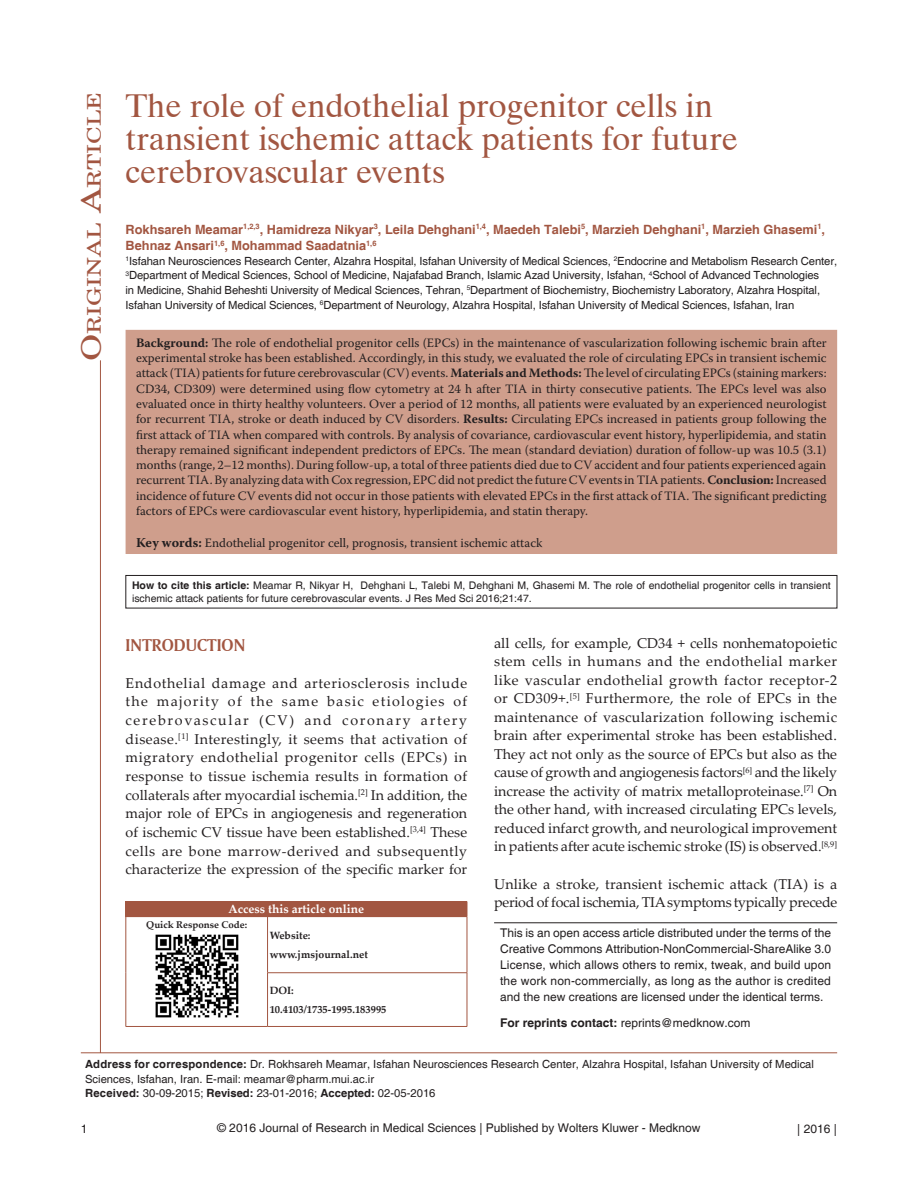
<style>
.page{position:relative;width:918px;height:1188px;background:#fff}
.page>*{position:absolute;margin:0;border:0;box-sizing:border-box;transform-origin:0 0}
.t1{font:33px/33px "Dutch 801 BT";color:#a25641}
.t2{font:18.9px "New Century Schlbk";color:#a25641;scale:1.3 1}
.t3{font:18px "Amerigo BT Bold A";color:#a25641}
.t4{font:14.25px/18.6px "Palatino Linotype";letter-spacing:-.005em;color:#231f20;text-align:justify}
.t5{font:12.75px/15.3px "Warnock Pro";color:#231f20;text-align:justify}
.t6{font:700 12.75px/16.5px "Helvetica";color:#a25641}
.t7{font:12px/16.2px "Helvetica";color:#231f20;text-align:justify}
.t8{font:700 12px "Palatino Linotype";color:#fff}
.t9{font:11.25px/14.7px "Helvetica";letter-spacing:-.01em;color:#231f20}
.t10{font:10.5px/12.6px "Helvetica";color:#231f20}
.t11{font:700 10.5px/18.5px "Palatino Linotype";color:#231f20}
.t12{font:700 9.75px "Palatino Linotype";color:#231f20}
.s1{font-size:27px}
.s2{font-weight:700}
.s3{font-weight:700;font-size:13.5px}
</style>
<div class="page">
<div style="left:126px;top:331px;width:710px;height:222px;background:#cf9e8c"></div>
<div style="left:126px;top:330px;width:711px;height:224px;border:2px solid #cf9e8c"></div>
<hr style="left:81px;top:1052px;width:756px;height:1px;background:#a25641">
<hr style="left:100px;top:360px;width:1px;height:693px;background:#a25641">
<div style="left:126px;top:575px;width:711px;height:33px;border:1px solid #231f20"></div>
<hr style="left:494px;top:922px;width:343px;height:1px;background:#231f20">
<div style="left:126px;top:901px;width:341px;height:16px;background:#a25641"></div>
<svg style="left:467px;top:901px;width:1px;height:15px"></svg>
<hr style="left:126px;top:917px;width:1px;height:56px;background:#a25641">
<hr style="left:126px;top:973px;width:1px;height:53px;background:#a25641">
<hr style="left:267px;top:917px;width:1px;height:56px;background:#a25641">
<hr style="left:467px;top:917px;width:1px;height:56px;background:#a25641">
<hr style="left:126px;top:1026px;width:142px;height:1px;background:#a25641">
<hr style="left:267px;top:973px;width:1px;height:53px;background:#a25641">
<hr style="left:267px;top:972px;width:200px;height:1px;background:#a25641">
<hr style="left:467px;top:973px;width:1px;height:53px;background:#a25641">
<hr style="left:268px;top:1026px;width:199px;height:1px;background:#a25641">
<img style="left:155px;top:934px;width:84px;height:84px">
<h2 class="t2" style="left:83px;top:361px;width:209px;rotate:-90deg"><span class="s1">O</span>riginal <span class="s1">A</span>rticle</h2>
<h1 class="t1" style="left:126px;top:89px;width:614px">The role of endothelial progenitor cells in transient ischemic attack patients for future cerebrovascular events</h1>
<p class="t6" style="left:126px;top:221px;width:701px">Rokhsareh Meamar<sup>1,2,3</sup>, Hamidreza Nikyar<sup>3</sup>, Leila Dehghani<sup>1,4</sup>, Maedeh Talebi<sup>5</sup>, Marzieh Dehghani<sup>1</sup>, Marzieh Ghasemi<sup>1</sup>,<br>Behnaz Ansari<sup>1,6</sup>, Mohammad Saadatnia<sup>1,6</sup></p>
<p class="t9" style="left:126px;top:254px;width:713px"><sup>1</sup>Isfahan Neurosciences Research Center, Alzahra Hospital, Isfahan University of Medical Sciences, <sup>2</sup>Endocrine and Metabolism Research Center, <sup>3</sup>Department of Medical Sciences, School of Medicine, Najafabad Branch, Islamic Azad University, Isfahan, <sup>4</sup>School of Advanced Technologies<br>in Medicine, Shahid Beheshti University of Medical Sciences, Tehran, <sup>5</sup>Department of Biochemistry, Biochemistry Laboratory, Alzahra Hospital, Isfahan University of Medical Sciences, <sup>6</sup>Department of Neurology, Alzahra Hospital, Isfahan University of Medical Sciences, Isfahan, Iran</p>
<p class="t5" style="left:136px;top:335px;width:692px"><span class="s2">Background:</span> The role of endothelial progenitor cells (EPCs) in the maintenance of vascularization following ischemic brain after experimental stroke has been established. Accordingly, in this study, we evaluated the role of circulating EPCs in transient ischemic attack (TIA) patients for future cerebrovascular (CV) events. <span class="s2">Materials and Methods:</span> The level of circulating EPCs (staining markers:<br>CD34, CD309) were determined using flow cytometry at 24 h after TIA in thirty consecutive patients. The EPCs level was also evaluated once in thirty healthy volunteers. Over a period of 12 months, all patients were evaluated by an experienced neurologist for recurrent TIA, stroke or death induced by CV disorders. <span class="s2">Results:</span> Circulating EPCs increased in patients group following the first attack of TIA when compared with controls. By analysis of covariance, cardiovascular event history, hyperlipidemia, and statin therapy remained significant independent predictors of EPCs. The mean (standard deviation) duration of follow‑up was 10.5 (3.1) months (range, 2–12 months). During follow‑up, a total of three patients died due to CV accident and four patients experienced again recurrent TIA. By analyzing data with Cox regression, EPC did not predict the future CV events in TIA patients. <span class="s2">Conclusion:</span> Increased incidence of future CV events did not occur in those patients with elevated EPCs in the first attack of TIA. The significant predicting factors of EPCs were cardiovascular event history, hyperlipidemia, and statin therapy.</p>
<p class="t5" style="left:136px;top:534px;width:408px"><span class="s3">Key words:</span> Endothelial progenitor cell, prognosis, transient ischemic attack</p>
<p class="t10" style="left:132px;top:580px;width:700px"><span class="s2">How to cite this article:</span> Meamar R, Nikyar H, Dehghani L, Talebi M, Dehghani M, Ghasemi M. The role of endothelial progenitor cells in transient ischemic attack patients for future cerebrovascular events. J Res Med Sci 2016;21:47.</p>
<h3 class="t3" style="left:126px;top:634px;width:121px">INTRODUCTION</h3>
<p class="t4" style="left:126px;top:673px;width:343px">Endothelial damage and arteriosclerosis include the majority of the same basic etiologies of cerebrovascular (CV) and coronary artery disease.<sup>[1]</sup> Interestingly, it seems that activation of migratory endothelial progenitor cells (EPCs) in response to tissue ischemia results in formation of collaterals after myocardial ischemia.<sup>[2]</sup> In addition, the major role of EPCs in angiogenesis and regeneration of ischemic CV tissue have been established.<sup>[3,4]</sup> These cells are bone marrow‑derived and subsequently characterize the expression of the specific marker for</p>
<p class="t8" style="left:229px;top:901px;width:137px">Access this article online</p>
<p class="t12" style="left:146px;top:918px;width:102px">Quick Response Code:</p>
<p class="t11" style="left:270px;top:926px;width:100px">Website: www.jmsjournal.net</p>
<p class="t11" style="left:270px;top:981px;width:118px">DOI:<br>10.4103/1735-1995.183995</p>
<p class="t4" style="left:494px;top:633px;width:345px">all cells, for example, CD34 + cells nonhematopoietic stem cells in humans and the endothelial marker like vascular endothelial growth factor receptor‑2 or CD309+.<sup>[5]</sup> Furthermore, the role of EPCs in the maintenance of vascularization following ischemic brain after experimental stroke has been established.<br>They act not only as the source of EPCs but also as the cause of growth and angiogenesis factors<sup>[6]</sup> and the likely increase the activity of matrix metalloproteinase.<sup>[7]</sup> On the other hand, with increased circulating EPCs levels, reduced infarct growth, and neurological improvement in patients after acute ischemic stroke (IS) is observed.<sup>[8,9]</sup></p>
<p class="t4" style="left:494px;top:874px;width:345px">Unlike a stroke, transient ischemic attack (TIA) is a period of focal ischemia, TIA symptoms typically precede</p>
<p class="t7" style="left:500px;top:925px;width:333px">This is an open access article distributed under the terms of the Creative Commons Attribution‑NonCommercial‑ShareAlike 3.0<br>License, which allows others to remix, tweak, and build upon the work non‑commercially, as long as the author is credited and the new creations are licensed under the identical terms.</p>
<p class="t7" style="left:500px;top:1015px;width:252px"><span class="s2">For reprints contact:</span> reprints@medknow.com</p>
<p class="t9" style="left:85px;top:1057px;width:730px"><span class="s2">Address for correspondence:</span> Dr. Rokhsareh Meamar, Isfahan Neurosciences Research Center, Alzahra Hospital, Isfahan University of Medical<br>Sciences, Isfahan, Iran. E‑mail: meamar@pharm.mui.ac.ir<br><span class="s2">Received:</span> 30‑09‑2015; <span class="s2">Revised:</span> 23‑01‑2016; <span class="s2">Accepted:</span> 02‑05‑2016</p>
<p class="t7" style="left:81px;top:1122px;width:8px">1</p>
<p class="t7" style="left:217px;top:1121px;width:485px">© 2016 Journal of Research in Medical Sciences | Published by Wolters Kluwer - Medknow</p>
<p class="t7" style="left:797px;top:1121px;width:41px">| 2016 |</p>
</div>
